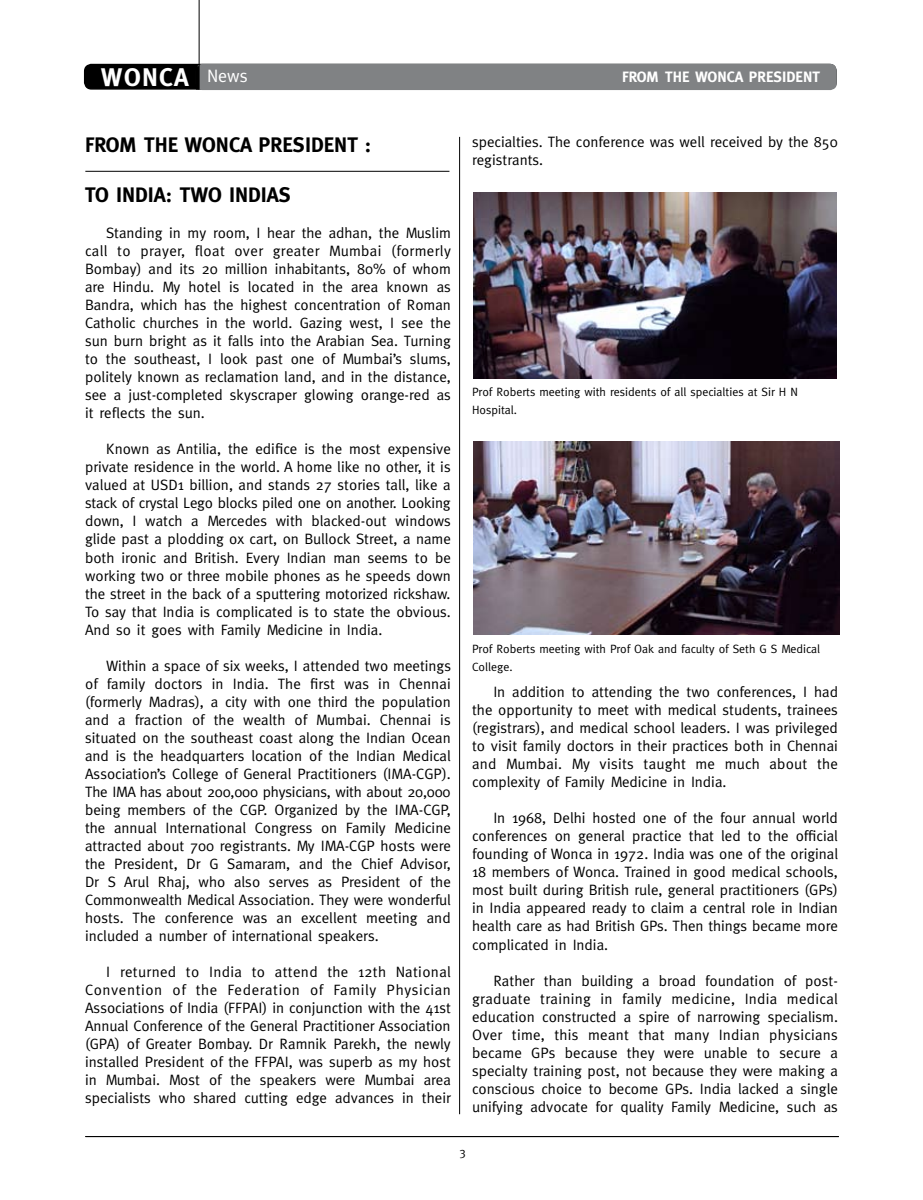
<style>
.page{position:relative;width:923px;height:1200px;background:#fff}
.page>*{position:absolute;margin:0;border:0;box-sizing:border-box;transform-origin:0 0}
.t1{font:700 25.5px "Meta";color:#fff}
.t2{font:700 21px "Meta";color:#000}
.t3{font:15px/18px "Meta";color:#000;text-align:justify}
.t4{font:700 15px "Meta";color:#fff}
.t5{font:12px/18px "Meta";color:#000}
</style>
<div class="page">
<hr style="left:459px;top:137px;width:1px;height:976px;background:#000">
<hr style="left:85px;top:1135px;width:753px;height:1px;background:#000">
<div style="left:85px;top:64px;width:751px;height:25px;background:#000;border-radius:7px"></div>
<div style="left:84px;top:64px;width:752px;height:26px;border:2px solid #000;border-radius:7px"></div>
<div style="left:196px;top:64px;width:640px;height:26px;background:#808284;border-radius:7px"></div>
<hr style="left:196px;top:66px;width:3px;height:24px;background:#000">
<hr style="left:199px;top:0;width:1px;height:90px;background:#000">
<hr style="left:86px;top:1135px;width:753px;height:1px;background:#000">
<hr style="left:85px;top:171px;width:364px;height:1px;background:#000">
<img style="left:473px;top:192px;width:363px;height:186px">
<img style="left:473px;top:441px;width:366px;height:193px">
<h1 class="t1" style="left:101px;top:63px;width:148px">WONCA <sup>News</sup></h1>
<p class="t4" style="left:622px;top:68px;width:199px">FROM THE WONCA PRESIDENT</p>
<h2 class="t2" style="left:85px;top:132px;width:288px">FROM THE WONCA PRESIDENT :</h2>
<h2 class="t2" style="left:85px;top:183px;width:207px">TO INDIA: TWO INDIAS</h2>
<p class="t3" style="left:85px;top:224px;width:367px;text-indent:21px">Standing in my room, I hear the adhan, the Muslim call to prayer, float over greater Mumbai (formerly Bombay) and its 20 million inhabitants, 80% of whom are Hindu. My hotel is located in the area known as Bandra, which has the highest concentration of Roman Catholic churches in the world. Gazing west, I see the sun burn bright as it falls into the Arabian Sea. Turning to the southeast, I look past one of Mumbai’s slums, politely known as reclamation land, and in the distance, see a just-completed skyscraper glowing orange-red as it reflects the sun.</p>
<p class="t3" style="left:85px;top:440px;width:367px;text-indent:21px">Known as Antilia, the edifice is the most expensive private residence in the world. A home like no other, it is valued at USD1 billion, and stands 27 stories tall, like a stack of crystal Lego blocks piled one on another. Looking down, I watch a Mercedes with blacked-out windows glide past a plodding ox cart, on Bullock Street, a name both ironic and British. Every Indian man seems to be working two or three mobile phones as he speeds down the street in the back of a sputtering motorized rickshaw.<br>To say that India is complicated is to state the obvious.<br>And so it goes with Family Medicine in India.</p>
<p class="t3" style="left:85px;top:656px;width:367px;text-indent:21px">Within a space of six weeks, I attended two meetings of family doctors in India. The first was in Chennai (formerly Madras), a city with one third the population and a fraction of the wealth of Mumbai. Chennai is situated on the southeast coast along the Indian Ocean and is the headquarters location of the Indian Medical Association’s College of General Practitioners (IMA-CGP).<br>The IMA has about 200,000 physicians, with about 20,000 being members of the CGP. Organized by the IMA-CGP, the annual International Congress on Family Medicine attracted about 700 registrants. My IMA-CGP hosts were the President, Dr G Samaram, and the Chief Advisor, Dr S Arul Rhaj, who also serves as President of the Commonwealth Medical Association. They were wonderful hosts. The conference was an excellent meeting and included a number of international speakers.</p>
<p class="t3" style="left:85px;top:962px;width:367px;text-indent:21px">I returned to India to attend the 12th National Convention of the Federation of Family Physician Associations of India (FFPAI) in conjunction with the 41st Annual Conference of the General Practitioner Association (GPA) of Greater Bombay. Dr Ramnik Parekh, the newly installed President of the FFPAI, was superb as my host in Mumbai. Most of the speakers were Mumbai area specialists who shared cutting edge advances in their</p>
<p class="t3" style="left:472px;top:133px;width:367px">specialties. The conference was well received by the 850 registrants.</p>
<p class="t5" style="left:472px;top:382px;width:327px">Prof Roberts meeting with residents of all specialties at Sir H N<br>Hospital.</p>
<p class="t5" style="left:472px;top:639px;width:349px">Prof Roberts meeting with Prof Oak and faculty of Seth G S Medical<br>College.</p>
<p class="t3" style="left:472px;top:682px;width:367px;text-indent:21px">In addition to attending the two conferences, I had the opportunity to meet with medical students, trainees (registrars), and medical school leaders. I was privileged to visit family doctors in their practices both in Chennai and Mumbai. My visits taught me much about the complexity of Family Medicine in India.</p>
<p class="t3" style="left:472px;top:808px;width:367px;text-indent:21px">In 1968, Delhi hosted one of the four annual world conferences on general practice that led to the official founding of Wonca in 1972. India was one of the original 18 members of Wonca. Trained in good medical schools, most built during British rule, general practitioners (GPs) in India appeared ready to claim a central role in Indian health care as had British GPs. Then things became more complicated in India.</p>
<p class="t3" style="left:472px;top:970px;width:367px;text-indent:21px">Rather than building a broad foundation of post&shy;graduate training in family medicine, India medical education constructed a spire of narrowing specialism.<br>Over time, this meant that many Indian physicians became GPs because they were unable to secure a specialty training post, not because they were making a conscious choice to become GPs. India lacked a single unifying advocate for quality Family Medicine, such as</p>
<p class="t5" style="left:459px;top:1142px;width:8px">3</p>
</div>
